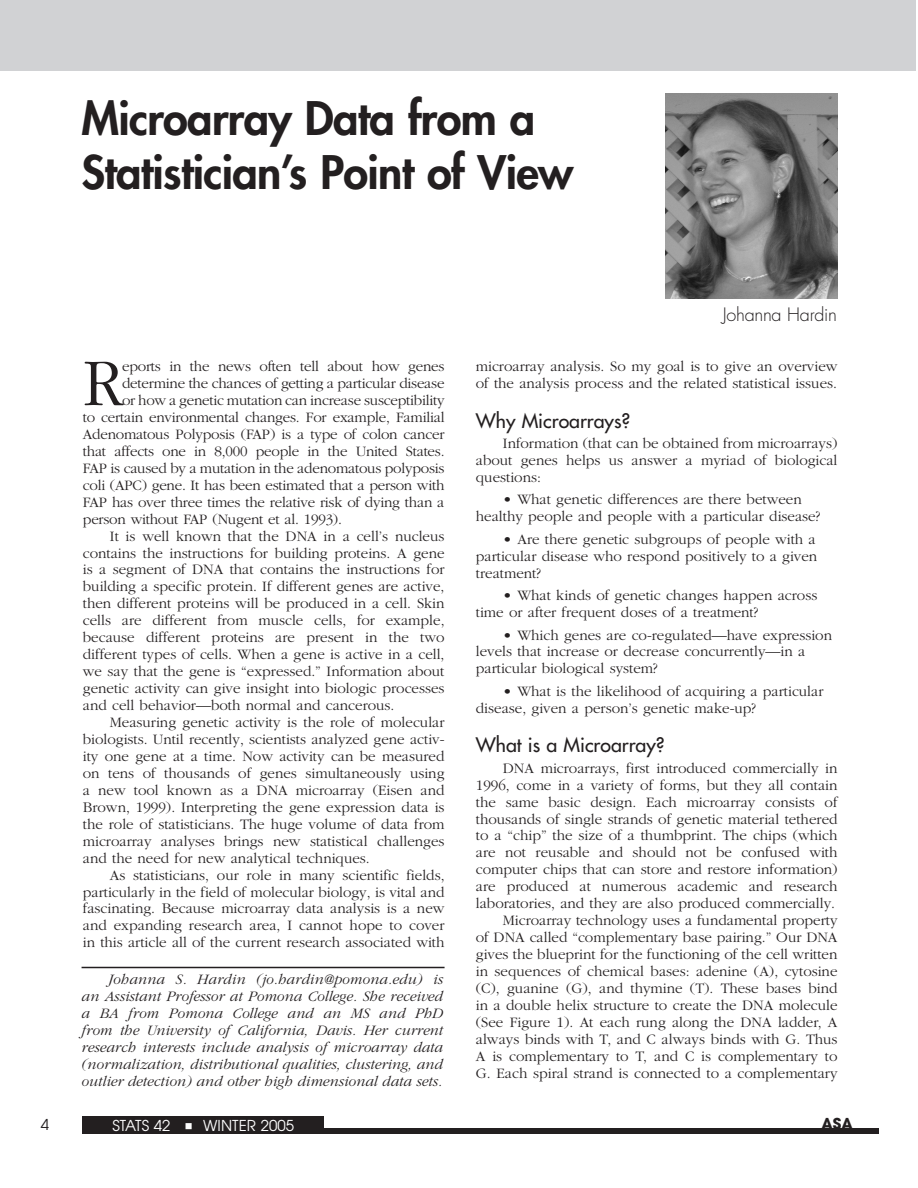
<style>
.page{position:relative;width:918px;height:1188px;background:#fff}
.page>*{position:absolute;margin:0;border:0;box-sizing:border-box;transform-origin:0 0}
.t1{font:300 69.45px "Garamond";color:#231f20}
.t2{font:800 45px/54px "Futura";letter-spacing:-.015em;color:#231f20}
.t3{font:19.5px "Futura";color:#231f20}
.t4{font:300 18px "Futura";letter-spacing:-.015em;color:#231f20}
.t5{font:300 15px/17px "Garamond";color:#231f20}
.t6{font:italic 300 15px/17px "Garamond";color:#231f20;text-align:justify}
.t7{font:15px "Avant Garde";letter-spacing:.005em;color:#fff}
.t8{font:700 15px "Avant Garde";color:#231f20}
.t9{font:15px "Avant Garde";color:#231f20}
.t10{font:10.5px "Wingdings";color:#fff}
</style>
<div class="page">
<div style="left:307px;top:1129px;width:572px;height:5px;background:#231f20"></div>
<div style="left:82px;top:1117px;width:242px;height:17px;background:#231f20"></div>
<img style="left:665px;top:93px;width:173px;height:206px">
<hr style="left:82px;top:967px;width:363px;height:1px;background:#231f20">
<div style="left:0;top:0;width:916px;height:71px;background:#d1d2d4"></div>
<h2 class="t2" style="left:82px;top:91px;width:493px">Microarray Data from a<br>Statistician’s Point of View</h2>
<p class="t4" style="left:723px;top:303px;width:116px">Johanna Hardin</p>
<h1 class="t1" style="left:83px;top:346px;width:42px">R</h1>
<p class="t5" style="left:122px;top:358px;width:324px">eports in the news often tell about how genes</p>
<p class="t5" style="left:122px;top:375px;width:324px">determine the chances of getting a particular disease</p>
<p class="t5" style="left:122px;top:392px;width:324px">or how a genetic mutation can increase susceptibility</p>
<p class="t5" style="left:83px;top:409px;width:363px">to certain environmental changes. For example, Familial</p>
<p class="t5" style="left:83px;top:426px;width:363px">Adenomatous Polyposis (FAP) is a type of colon cancer</p>
<p class="t5" style="left:83px;top:443px;width:363px">that affects one in 8,000 people in the United States.</p>
<p class="t5" style="left:83px;top:460px;width:363px">FAP is caused by a mutation in the adenomatous polyposis</p>
<p class="t5" style="left:83px;top:477px;width:363px">coli (APC) gene. It has been estimated that a person with</p>
<p class="t5" style="left:83px;top:494px;width:363px">FAP has over three times the relative risk of dying than a</p>
<p class="t5" style="left:83px;top:511px;width:261px">person without FAP (Nugent et al. 1993).</p>
<p class="t5" style="left:110px;top:528px;width:336px">It is well known that the DNA in a cell’s nucleus</p>
<p class="t5" style="left:83px;top:545px;width:363px">contains the instructions for building proteins. A gene</p>
<p class="t5" style="left:83px;top:562px;width:363px">is a segment of DNA that contains the instructions for</p>
<p class="t5" style="left:83px;top:579px;width:363px">building a specific protein. If different genes are active,</p>
<p class="t5" style="left:83px;top:595px;width:363px">then different proteins will be produced in a cell. Skin</p>
<p class="t5" style="left:83px;top:612px;width:363px">cells are different from muscle cells, for example,</p>
<p class="t5" style="left:83px;top:629px;width:363px">because different proteins are present in the two</p>
<p class="t5" style="left:83px;top:646px;width:363px">different types of cells. When a gene is active in a cell,</p>
<p class="t5" style="left:83px;top:663px;width:363px">we say that the gene is “expressed.” Information about</p>
<p class="t5" style="left:83px;top:680px;width:363px">genetic activity can give insight into biologic processes</p>
<p class="t5" style="left:83px;top:697px;width:313px">and cell behavior—both normal and cancerous.</p>
<p class="t5" style="left:110px;top:714px;width:336px">Measuring genetic activity is the role of molecular</p>
<p class="t5" style="left:83px;top:731px;width:363px">biologists. Until recently, scientists analyzed gene activ-</p>
<p class="t5" style="left:83px;top:748px;width:363px">ity one gene at a time. Now activity can be measured</p>
<p class="t5" style="left:83px;top:765px;width:363px">on tens of thousands of genes simultaneously using</p>
<p class="t5" style="left:83px;top:782px;width:363px">a new tool known as a DNA microarray (Eisen and</p>
<p class="t5" style="left:83px;top:799px;width:363px">Brown, 1999). Interpreting the gene expression data is</p>
<p class="t5" style="left:83px;top:816px;width:363px">the role of statisticians. The huge volume of data from</p>
<p class="t5" style="left:83px;top:833px;width:363px">microarray analyses brings new statistical challenges</p>
<p class="t5" style="left:83px;top:850px;width:288px">and the need for new analytical techniques.</p>
<p class="t5" style="left:110px;top:867px;width:336px">As statisticians, our role in many scientific fields,</p>
<p class="t5" style="left:83px;top:884px;width:363px">particularly in the field of molecular biology, is vital and</p>
<p class="t5" style="left:83px;top:901px;width:363px">fascinating. Because microarray data analysis is a new</p>
<p class="t5" style="left:83px;top:918px;width:363px">and expanding research area, I cannot hope to cover</p>
<p class="t5" style="left:83px;top:934px;width:363px">in this article all of the current research associated with</p>
<p class="t6" style="left:82px;top:971px;width:363px;text-indent:27px">Johanna S. Hardin (jo.hardin@pomona.edu) is an Assistant Professor at Pomona College. She received a BA from Pomona College and an MS and PhD from the University of California, Davis. Her current research interests include analysis of microarray data (normalization, distributional qualities, clustering, and outlier detection) and other high dimensional data sets.</p>
<p class="t5" style="left:476px;top:358px;width:363px">microarray analysis. So my goal is to give an overview of the analysis process and the related statistical issues.</p>
<h3 class="t3" style="left:476px;top:408px;width:156px">Why Microarrays?</h3>
<p class="t5" style="left:476px;top:435px;width:363px;text-align:justify;text-indent:27px">Information (that can be obtained from microarrays) about genes helps us answer a myriad of biological questions:</p>
<p class="t5" style="left:476px;top:491px;width:346px;text-align:center">• What genetic differences are there between healthy people and people with a particular disease?</p>
<p class="t5" style="left:476px;top:531px;width:343px;text-align:justify;text-indent:27px">• Are there genetic subgroups of people with a particular disease who respond positively to a given treatment?</p>
<p class="t5" style="left:476px;top:587px;width:343px;text-indent:27px">• What kinds of genetic changes happen across time or after frequent doses of a treatment?</p>
<p class="t5" style="left:476px;top:627px;width:358px;text-indent:27px">• Which genes are co-regulated—have expression levels that increase or decrease concurrently—in a particular biological system?</p>
<p class="t5" style="left:476px;top:683px;width:349px;text-indent:27px">• What is the likelihood of acquiring a particular disease, given a person’s genetic make-up?</p>
<h3 class="t3" style="left:476px;top:733px;width:190px">What is a Microarray?</h3>
<p class="t5" style="left:476px;top:760px;width:363px;text-align:right">DNA microarrays, first introduced commercially in 1996, come in a variety of forms, but they all contain the same basic design. Each microarray consists of thousands of single strands of genetic material tethered to a “chip” the size of a thumbprint. The chips (which are not reusable and should not be confused with computer chips that can store and restore information) are produced at numerous academic and research laboratories, and they are also produced commercially.<br>Microarray technology uses a fundamental property<br>of DNA called “complementary base pairing.” Our DNA gives the blueprint for the functioning of the cell written in sequences of chemical bases: adenine (A), cytosine (C), guanine (G), and thymine (T). These bases bind in a double helix structure to create the DNA molecule (See Figure 1). At each rung along the DNA ladder, A always binds with T, and C always binds with G. Thus A is complementary to T, and C is complementary to G. Each spiral strand is connected to a complementary</p>
<p class="t10" style="left:185px;top:1120px;width:9px">■</p>
<p class="t8" style="left:822px;top:1114px;width:33px">ASA</p>
<p class="t9" style="left:41px;top:1115px;width:10px">4</p>
<p class="t7" style="left:112px;top:1117px;width:60px">STATS 42</p>
<p class="t7" style="left:203px;top:1117px;width:92px">WINTER 2005</p>
</div>
